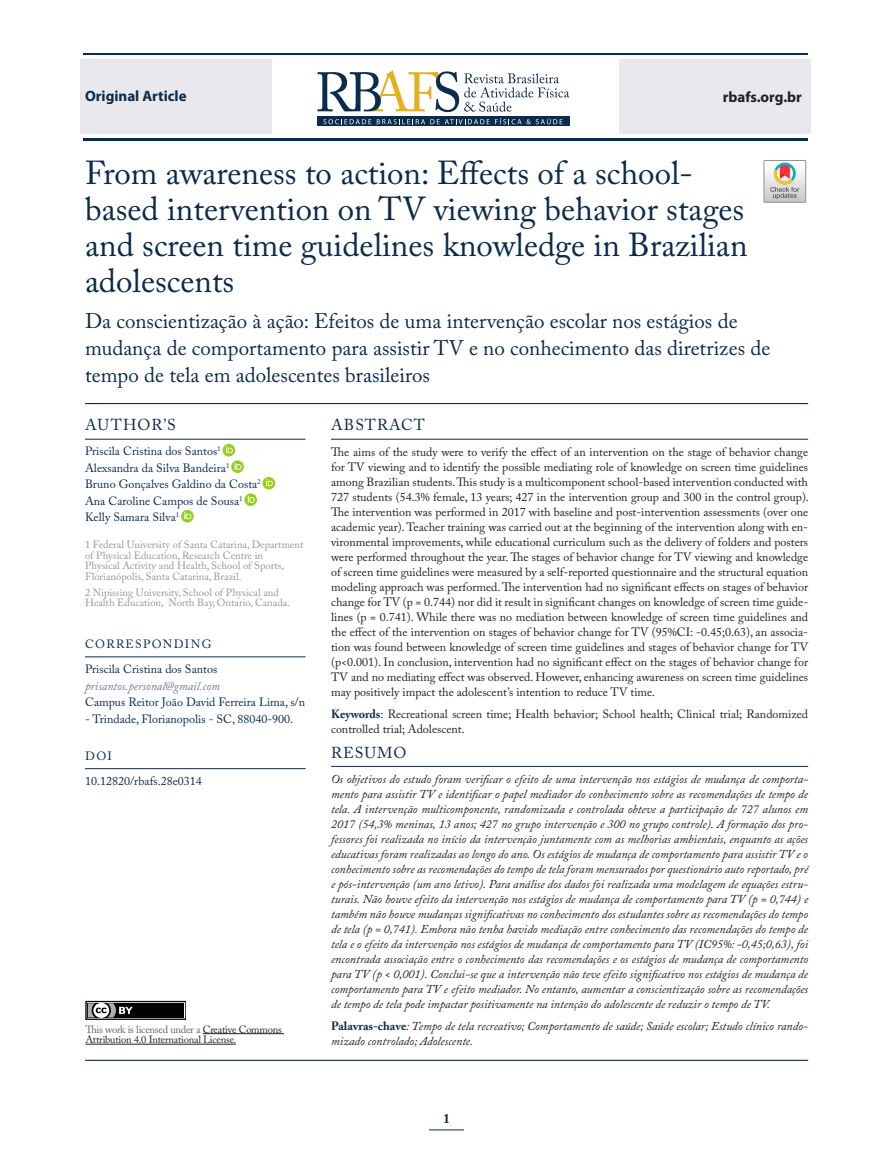
<style>
.page{position:relative;width:893px;height:1170px;background:#fff}
.page>*{position:absolute;margin:0;border:0;box-sizing:border-box;transform-origin:0 0}
.t1{font:33px/36px "Adobe Caslon Pro";color:#0b2b4b}
.t2{font:21px/27px "Adobe Caslon Pro";color:#0b2b4b}
.t3{font:15.75px "Adobe Caslon Pro";letter-spacing:.065em;color:#0b2b4b}
.t4{font:700 15px "Myriad Pro";color:#0b2b4b}
.t5{font:700 15px "Myriad Pro";color:#231f20}
.t6{font:700 13.5px "Adobe Caslon Pro";color:#0b2b4b}
.t7{font:italic 12px/15px "Adobe Caslon Pro";color:#231f20;text-align:justify}
.t8{font:12px/15px "Adobe Caslon Pro";color:#231f20;text-align:justify}
.t9{font:12px/16.5px "Adobe Caslon Pro";color:#0b2b4b}
.t10{font:italic 12px "Adobe Caslon Pro";color:#72768d}
.t11{font:10.5px/10.5px "Adobe Caslon Pro";color:#949698}
.t12{font:10.5px/10.5px "Adobe Caslon Pro";letter-spacing:-.02em;color:#231f20}
.s1{font-weight:700;color:#0b2b4b}
.s2{font-weight:700;font-style:normal;color:#0b2b4b}
.s3{color:#636466}
</style>
<div class="page">
<div style="left:619px;top:59px;width:192px;height:75px;background:#e9e9ed"></div>
<div style="left:80px;top:59px;width:192px;height:75px;background:#e9e9ed"></div>
<hr style="left:83px;top:53px;width:725px;height:2px;background:#0b2b4b">
<hr style="left:83px;top:138px;width:725px;height:2px;background:#0b2b4b">
<svg style="left:318px;top:117px;width:252px;height:9px"></svg>
<svg style="left:323px;top:119px;width:48px;height:5px"></svg>
<svg style="left:377px;top:118px;width:185px;height:6px"></svg>
<svg style="left:318px;top:70px;width:251px;height:42px"></svg>
<svg style="left:764px;top:160px;width:42px;height:42px"></svg>
<hr style="left:429px;top:1129px;width:35px;height:1px;background:#0b2b4b">
<hr style="left:203px;top:1033px;width:81px;height:1px;background:#231f20">
<hr style="left:85px;top:1043px;width:151px;height:1px;background:#231f20">
<div style="left:86px;top:1001px;width:100px;height:18px;background:#cdcdcd"></div>
<div style="left:85px;top:1000px;width:101px;height:19px;border:1px solid #020304"></div>
<div style="left:88px;top:1003px;width:96px;height:14px;background:#020304"></div>
<svg style="left:85px;top:1000px;width:48px;height:20px"></svg>
<hr style="left:85px;top:403px;width:723px;height:1px;background:#0b2b4b">
<hr style="left:85px;top:439px;width:221px;height:1px;background:#0b2b4b">
<hr style="left:85px;top:656px;width:221px;height:1px;background:#0b2b4b">
<hr style="left:85px;top:768px;width:221px;height:1px;background:#0b2b4b">
<svg style="left:223px;top:444px;width:21px;height:29px"></svg>
<svg style="left:263px;top:477px;width:12px;height:12px"></svg>
<svg style="left:244px;top:493px;width:13px;height:13px"></svg>
<svg style="left:181px;top:510px;width:13px;height:12px"></svg>
<hr style="left:331px;top:439px;width:477px;height:1px;background:#0b2b4b">
<hr style="left:331px;top:766px;width:477px;height:1px;background:#0b2b4b">
<hr style="left:85px;top:1059px;width:723px;height:1px;background:#0b2b4b">
<p class="t4" style="left:85px;top:88px;width:103px">Original Article</p>
<p class="t5" style="left:723px;top:88px;width:81px">rbafs.org.br</p>
<h1 class="t1" style="left:85px;top:155px;width:664px">From awareness to action: Effects of a school&shy;based intervention on TV viewing behavior stages and screen time guidelines knowledge in Brazilian adolescents</h1>
<h2 class="t2" style="left:85px;top:307px;width:687px">Da conscientização à ação: Efeitos de uma intervenção escolar nos estágios de mudança de comportamento para assistir TV e no conhecimento das diretrizes de tempo de tela em adolescentes brasileiros</h2>
<h3 class="t3" style="left:85px;top:415px;width:92px">AUTHOR’S</h3>
<p class="t9" style="left:85px;top:443px;width:177px">Priscila Cristina dos Santos<sup>1<br></sup>Alexsandra da Silva Bandeira<sup>1<br></sup>Bruno Gonçalves Galdino da Costa<sup>2<br></sup>Ana Caroline Campos de Sousa<sup>1<br></sup>Kelly Samara Silva<sup>1</sup></p>
<p class="t11" style="left:85px;top:539px;width:220px">1 Federal University of Santa Catarina, Department of Physical Education, Research Centre in<br>Physical Activity and Health, School of Sports, Florianópolis, Santa Catarina, Brazil.</p>
<p class="t11" style="left:85px;top:586px;width:206px">2 Nipissing University, School of Physical and<br>Health Education, North Bay, Ontario, Canada.</p>
<p class="t9" style="left:85px;top:631px;width:134px;line-height:25px">CORRESPONDING<br>Priscila Cristina dos Santos</p>
<p class="t10" style="left:85px;top:678px;width:136px">prisantos.personal@gmail.com</p>
<p class="t9" style="left:85px;top:693px;width:222px">Campus Reitor João David Ferreira Lima, s/n</p>
<p class="t9" style="left:85px;top:710px;width:210px">- Trindade, Florianopolis - SC, 88040-900.</p>
<p class="t9" style="left:85px;top:743px;width:118px;line-height:25px">DOI<br>10.12820/rbafs.28e0314</p>
<h3 class="t3" style="left:331px;top:415px;width:95px">ABSTRACT</h3>
<p class="t8" style="left:331px;top:444px;width:479px">The aims of the study were to verify the effect of an intervention on the stage of behavior change for TV viewing and to identify the possible mediating role of knowledge on screen time guidelines among Brazilian students. This study is a multicomponent school-based intervention conducted with 727 students (54.3% female, 13 years; 427 in the intervention group and 300 in the control group).<br>The intervention was performed in 2017 with baseline and post-intervention assessments (over one academic year). Teacher training was carried out at the beginning of the intervention along with en&shy;vironmental improvements, while educational curriculum such as the delivery of folders and posters were performed throughout the year. The stages of behavior change for TV viewing and knowledge of screen time guidelines were measured by a self-reported questionnaire and the structural equation modeling approach was performed. The intervention had no significant effects on stages of behavior change for TV (p = 0.744) nor did it result in significant changes on knowledge of screen time guide&shy;lines (p = 0.741). While there was no mediation between knowledge of screen time guidelines and the effect of the intervention on stages of behavior change for TV (95%CI: -0.45;0.63), an associa&shy;tion was found between knowledge of screen time guidelines and stages of behavior change for TV (p&lt;0.001). In conclusion, intervention had no significant effect on the stages of behavior change for TV and no mediating effect was observed. However, enhancing awareness on screen time guidelines may positively impact the adolescent’s intention to reduce TV time.</p>
<p class="t8" style="left:331px;top:705px;width:478px"><span class="s1">Keywords</span>: Recreational screen time; Health behavior; School health; Clinical trial; Randomized controlled trial; Adolescent.</p>
<h3 class="t3" style="left:331px;top:742px;width:77px">RESUMO</h3>
<p class="t7" style="left:331px;top:771px;width:479px">Os objetivos do estudo foram verificar o efeito de uma intervenção nos estágios de mudança de comporta&shy;mento para assistir TV e identificar o papel mediador do conhecimento sobre as recomendações de tempo de tela. A intervenção multicomponente, randomizada e controlada obteve a participação de 727 alunos em 2017 (54,3% meninas, 13 anos; 427 no grupo intervenção e 300 no grupo controle). A formação dos pro&shy;fessores foi realizada no início da intervenção juntamente com as melhorias ambientais, enquanto as ações educativas foram realizadas ao longo do ano. Os estágios de mudança de comportamento para assistir TV e o conhecimento sobre as recomendações do tempo de tela foram mensurados por questionário auto reportado, pré e pós-intervenção (um ano letivo). Para análise dos dados foi realizada uma modelagem de equações estru&shy;turais. Não houve efeito da intervenção nos estágios de mudança de comportamento para TV (p = 0,744) e também não houve mudanças significativas no conhecimento dos estudantes sobre as recomendações do tempo de tela (p = 0,741). Embora não tenha havido mediação entre conhecimento das recomendações do tempo de tela e o efeito da intervenção nos estágios de mudança de comportamento para TV (IC95%: -0,45;0,63), foi encontrada associação entre o conhecimento das recomendações e os estágios de mudança de comportamento para TV (p &lt; 0,001). Conclui-se que a intervenção não teve efeito significativo nos estágios de mudança de comportamento para TV e efeito mediador. No entanto, aumentar a conscientização sobre as recomendações de tempo de tela pode impactar positivamente na intenção do adolescente de reduzir o tempo de TV.</p>
<p class="t7" style="left:331px;top:1017px;width:478px"><span class="s2">Palavras-chave</span>: Tempo de tela recreativo; Comportamento de saúde; Saúde escolar; Estudo clínico rando&shy;mizado controlado; Adolescente.</p>
<p class="t12" style="left:85px;top:1023px;width:198px"><span class="s3">This work is licensed under a</span> Creative Commons<br>Attribution 4.0 International License.</p>
<p class="t6" style="left:443px;top:1110px;width:8px">1</p>
</div>
